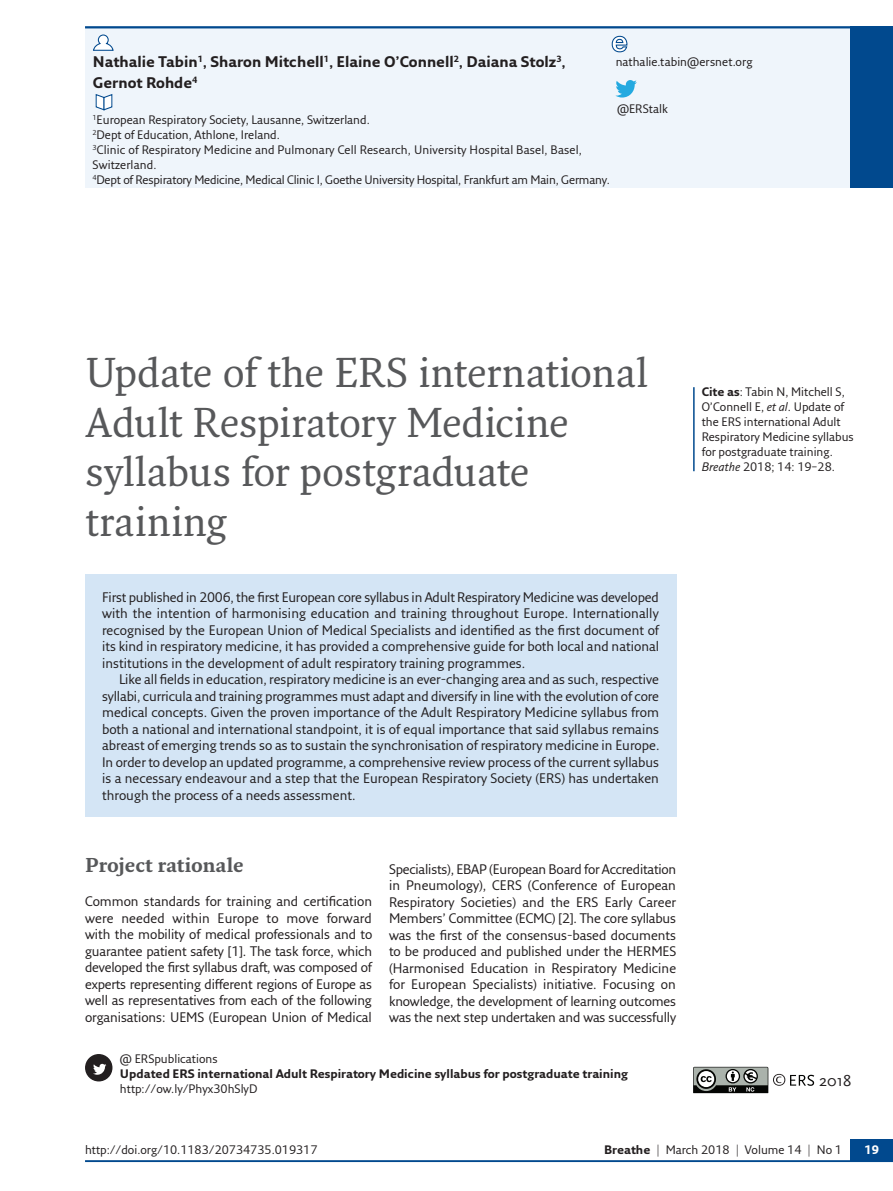
<style>
.page{position:relative;width:893px;height:1191px;background:#fff}
.page>*{position:absolute;margin:0;border:0;box-sizing:border-box;transform-origin:0 0}
.t1{font:40.5px/49.5px "Fresco Std";letter-spacing:-.005em;color:#57585a}
.t2{font:700 19.5px "Fresco Std";letter-spacing:-.005em;color:#57585a}
.t3{font:16.5px "Scala Sans";color:#231f20}
.t4{font:700 15px/21px "Fresco Sans Pro";color:#231f20}
.t5{font:13.5px/16.5px "Fresco Sans Pro";letter-spacing:-.005em;color:#231f20;text-align:justify}
.t6{font:12px/15px "Fresco Sans Pro";color:#231f20}
.t7{font:700 12px "Fresco Sans Pro";color:#231f20}
.t8{font:700 12px "Fresco Sans Pro";color:#fff}
.s1{font-weight:700}
.s2{font-style:italic}
</style>
<div class="page">
<hr style="left:85px;top:1160px;width:808px;height:2px;background:#01498e">
<div style="left:850px;top:1138px;width:43px;height:23px;background:#01498e"></div>
<div style="left:85px;top:26px;width:808px;height:162px;background:#eff5fb"></div>
<hr style="left:85px;top:26px;width:808px;height:2px;background:#01498e">
<div style="left:850px;top:26px;width:43px;height:162px;background:#01498e"></div>
<svg style="left:93px;top:34px;width:21px;height:17px"></svg>
<svg style="left:611px;top:35px;width:17px;height:18px"></svg>
<svg style="left:693px;top:1066px;width:121px;height:27px"></svg>
<svg style="left:95px;top:94px;width:18px;height:17px"></svg>
<svg style="left:615px;top:80px;width:22px;height:18px"></svg>
<div style="left:86px;top:1054px;width:26px;height:26px;background:#231f20;border-radius:50%"></div>
<div style="left:85px;top:1054px;width:27px;height:27px;border:2px solid #231f20;border-radius:50%"></div>
<div style="left:87px;top:1056px;width:23px;height:23px;background:#231f20;border-radius:50%"></div>
<svg style="left:93px;top:1063px;width:13px;height:11px"></svg>
<div style="left:85px;top:574px;width:591px;height:242px;background:#d4e5f5"></div>
<hr style="left:693px;top:387px;width:2px;height:84px;background:#01498e">
<p class="t4" style="left:93px;top:50px;width:474px">Nathalie Tabin<sup>1</sup>, Sharon Mitchell<sup>1</sup>, Elaine O’Connell<sup>2</sup>, Daiana Stolz<sup>3</sup>,<br>Gernot Rohde<sup>4</sup></p>
<p class="t6" style="left:92px;top:112px;width:519px"><sup>1</sup>European Respiratory Society, Lausanne, Switzerland.<br><sup>2</sup>Dept of Education, Athlone, Ireland.<br><sup>3</sup>Clinic of Respiratory Medicine and Pulmonary Cell Research, University Hospital Basel, Basel, Switzerland.<br><sup>4</sup>Dept of Respiratory Medicine, Medical Clinic I, Goethe University Hospital, Frankfurt am Main, Germany.</p>
<p class="t6" style="left:616px;top:54px;width:138px">nathalie.tabin@ersnet.org</p>
<p class="t6" style="left:617px;top:101px;width:52px">@ERStalk</p>
<h1 class="t1" style="left:85px;top:347px;width:564px">Update of the ERS international<br>Adult Respiratory Medicine syllabus for postgraduate training</h1>
<p class="t5" style="left:102px;top:588px;width:559px">First published in 2006, the first European core syllabus in Adult Respiratory Medicine was developed with the intention of harmonising education and training throughout Europe. Internationally recognised by the European Union of Medical Specialists and identified as the first document of its kind in respiratory medicine, it has provided a comprehensive guide for both local and national institutions in the development of adult respiratory training programmes.</p>
<p class="t5" style="left:102px;top:671px;width:559px;text-indent:17px">Like all fields in education, respiratory medicine is an ever-changing area and as such, respective syllabi, curricula and training programmes must adapt and diversify in line with the evolution of core medical concepts. Given the proven importance of the Adult Respiratory Medicine syllabus from both a national and international standpoint, it is of equal importance that said syllabus remains abreast of emerging trends so as to sustain the synchronisation of respiratory medicine in Europe.<br>In order to develop an updated programme, a comprehensive review process of the current syllabus is a necessary endeavour and a step that the European Respiratory Society (ERS) has undertaken through the process of a needs assessment.</p>
<h2 class="t2" style="left:85px;top:852px;width:160px">Project rationale</h2>
<p class="t5" style="left:85px;top:892px;width:289px">Common standards for training and certification were needed within Europe to move forward with the mobility of medical professionals and to guarantee patient safety [1]. The task force, which developed the first syllabus draft, was composed of experts representing different regions of Europe as well as representatives from each of the following organisations: UEMS (European Union of Medical</p>
<p class="t5" style="left:389px;top:860px;width:289px">Specialists), EBAP (European Board for Accreditation in Pneumology), CERS (Conference of European Respiratory Societies) and the ERS Early Career Members’ Committee (ECMC) [2]. The core syllabus was the first of the consensus-based documents to be produced and published under the HERMES (Harmonised Education in Respiratory Medicine for European Specialists) initiative. Focusing on knowledge, the development of learning outcomes was the next step undertaken and was successfully</p>
<p class="t6" style="left:120px;top:1051px;width:99px">@ ERSpublications</p>
<p class="t7" style="left:120px;top:1066px;width:510px">Updated ERS international Adult Respiratory Medicine syllabus for postgraduate training</p>
<p class="t6" style="left:120px;top:1081px;width:139px">http://ow.ly/Phyx30hSlyD</p>
<p class="t6" style="left:702px;top:384px;width:154px"><span class="s1">Cite as</span>: Tabin N, Mitchell S,<br>O’Connell E, <span class="s2">et al</span>. Update of the ERS international Adult<br>Respiratory Medicine syllabus for postgraduate training.<br><span class="s2">Breathe</span> 2018; 14: 19–28.</p>
<p class="t3" style="left:819px;top:1071px;width:34px">2018</p>
<p class="t6" style="left:85px;top:1142px;width:234px">http://doi.org/10.1183/20734735.019317</p>
<p class="t6" style="left:604px;top:1142px;width:240px"><span class="s1">Breathe</span> | March 2018 | Volume 14 | No 1</p>
<p class="t8" style="left:864px;top:1142px;width:16px">19</p>
</div>
